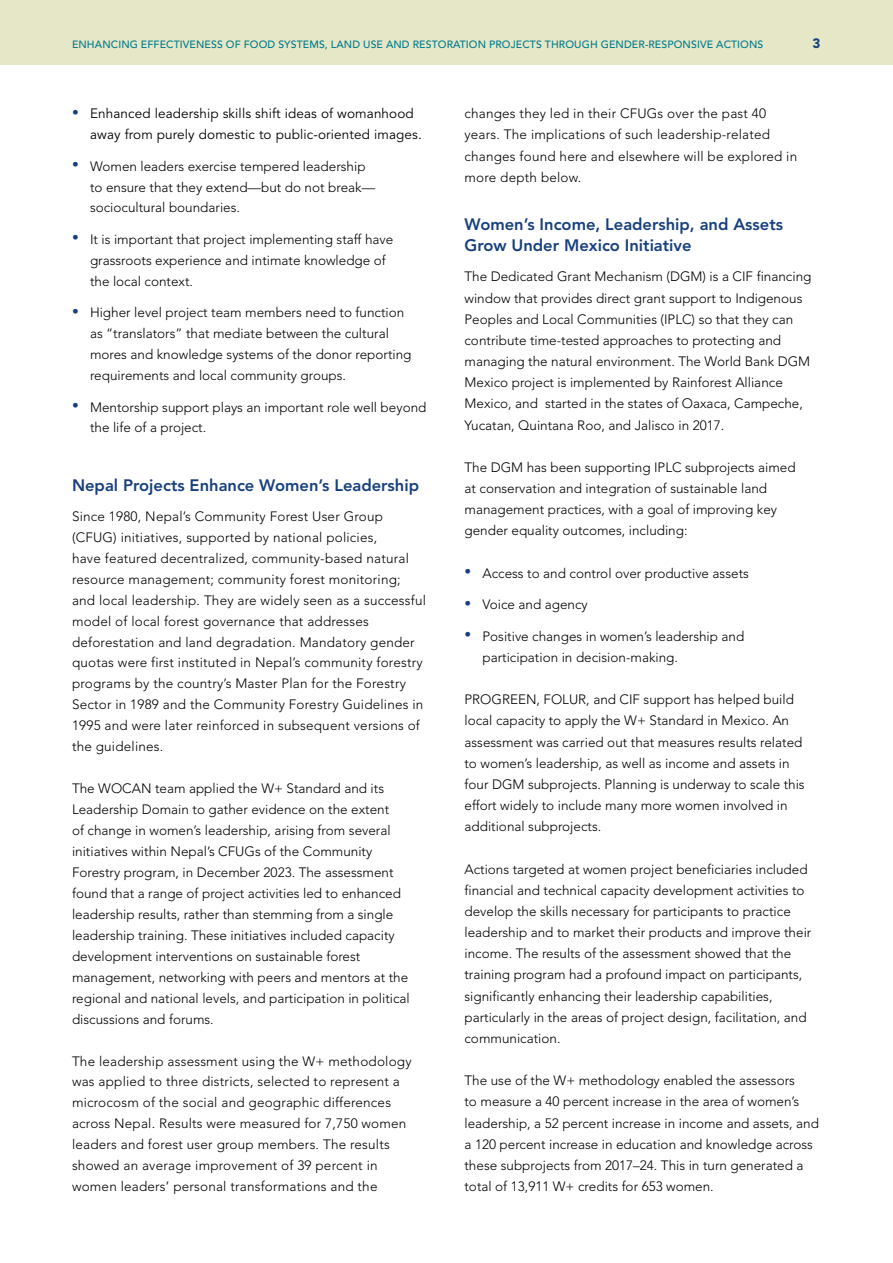
<style>
.page{position:relative;width:893px;height:1263px;background:#fff}
.page>*{position:absolute;margin:0;border:0;box-sizing:border-box;transform-origin:0 0}
.t1{font:800 16.5px/21.1px "Avenir LT Std";color:#17407d}
.t2{font:300 13.5px/21px "Avenir LT Std";color:#000}
.t3{font:13.5px/21px "Avenir LT Std";letter-spacing:.01em;color:#000}
.t4{font:900 13.5px "Avenir LT Std";color:#17407d}
.t5{font:500 10.5px "Avenir LT Std";letter-spacing:.01em;color:#007a8e}
.s1{color:#17407d}
</style>
<div class="page">
<div style="left:0;top:0;width:893px;height:65px;background:#e6e7c6"></div>
<p class="t5" style="left:72px;top:38px;width:693px">ENHANCING EFFECTIVENESS OF FOOD SYSTEMS, LAND USE AND RESTORATION PROJECTS THROUGH GENDER-RESPONSIVE ACTIONS</p>
<p class="t4" style="left:813px;top:35px;width:9px">3</p>
<p class="t3" style="left:90px;top:103px;width:333px;text-indent:-18px"><span class="s1">•</span> Enhanced leadership skills shift ideas of womanhood away from purely domestic to public-oriented images.</p>
<p class="t2" style="left:90px;top:155px;width:287px;text-indent:-18px"><span class="s1">•</span> Women leaders exercise tempered leadership to ensure that they extend—but do not break— sociocultural boundaries.</p>
<p class="t2" style="left:90px;top:229px;width:305px;text-indent:-18px"><span class="s1">•</span> It is important that project implementing staff have grassroots experience and intimate knowledge of the local context.</p>
<p class="t2" style="left:90px;top:302px;width:323px;text-indent:-18px"><span class="s1">•</span> Higher level project team members need to function as “translators” that mediate between the cultural mores and knowledge systems of the donor reporting requirements and local community groups.</p>
<p class="t2" style="left:90px;top:396px;width:338px;text-indent:-18px"><span class="s1">•</span> Mentorship support plays an important role well beyond the life of a project.</p>
<h3 class="t1" style="left:72px;top:475px;width:349px">Nepal Projects Enhance Women’s Leadership</h3>
<p class="t2" style="left:72px;top:506px;width:355px">Since 1980, Nepal’s Community Forest User Group (CFUG) initiatives, supported by national policies,<br>have featured decentralized, community-based natural resource management; community forest monitoring; and local leadership. They are widely seen as a successful model of local forest governance that addresses deforestation and land degradation. Mandatory gender quotas were first instituted in Nepal’s community forestry programs by the country’s Master Plan for the Forestry Sector in 1989 and the Community Forestry Guidelines in 1995 and were later reinforced in subsequent versions of the guidelines.</p>
<p class="t2" style="left:72px;top:778px;width:339px">The WOCAN team applied the W+ Standard and its Leadership Domain to gather evidence on the extent<br>of change in women’s leadership, arising from several initiatives within Nepal’s CFUGs of the Community Forestry program, in December 2023. The assessment found that a range of project activities led to enhanced leadership results, rather than stemming from a single leadership training. These initiatives included capacity development interventions on sustainable forest management, networking with peers and mentors at the regional and national levels, and participation in political discussions and forums.</p>
<p class="t2" style="left:72px;top:1050px;width:341px">The leadership assessment using the W+ methodology was applied to three districts, selected to represent a microcosm of the social and geographic differences across Nepal. Results were measured for 7,750 women leaders and forest user group members. The results showed an average improvement of 39 percent in women leaders’ personal transformations and the</p>
<p class="t2" style="left:464px;top:103px;width:334px">changes they led in their CFUGs over the past 40 years. The implications of such leadership-related changes found here and elsewhere will be explored in more depth below.</p>
<h3 class="t1" style="left:464px;top:214px;width:320px">Women’s Income, Leadership, and Assets<br>Grow Under Mexico Initiative</h3>
<p class="t2" style="left:464px;top:266px;width:348px">The Dedicated Grant Mechanism (DGM) is a CIF financing window that provides direct grant support to Indigenous Peoples and Local Communities (IPLC) so that they can contribute time-tested approaches to protecting and managing the natural environment. The World Bank DGM Mexico project is implemented by Rainforest Alliance Mexico, and started in the states of Oaxaca, Campeche, Yucatan, Quintana Roo, and Jalisco in 2017.</p>
<p class="t2" style="left:464px;top:457px;width:333px">The DGM has been supporting IPLC subprojects aimed at conservation and integration of sustainable land management practices, with a goal of improving key gender equality outcomes, including:</p>
<p class="t2" style="left:464px;top:562px;width:286px"><span class="s1">•</span> Access to and control over productive assets</p>
<p class="t2" style="left:464px;top:594px;width:125px"><span class="s1">•</span> Voice and agency</p>
<p class="t2" style="left:482px;top:626px;width:263px;text-indent:-18px"><span class="s1">•</span> Positive changes in women’s leadership and participation in decision-making.</p>
<p class="t2" style="left:464px;top:689px;width:342px">PROGREEN, FOLUR, and CIF support has helped build local capacity to apply the W+ Standard in Mexico. An assessment was carried out that measures results related to women’s leadership, as well as income and assets in four DGM subprojects. Planning is underway to scale this effort widely to include many more women involved in additional subprojects.</p>
<p class="t2" style="left:464px;top:858px;width:348px">Actions targeted at women project beneficiaries included financial and technical capacity development activities to develop the skills necessary for participants to practice leadership and to market their products and improve their income. The results of the assessment showed that the training program had a profound impact on participants, significantly enhancing their leadership capabilities, particularly in the areas of project design, facilitation, and communication.</p>
<p class="t2" style="left:464px;top:1070px;width:356px">The use of the W+ methodology enabled the assessors<br>to measure a 40 percent increase in the area of women’s leadership, a 52 percent increase in income and assets, and a 120 percent increase in education and knowledge across these subprojects from 2017–24. This in turn generated a total of 13,911 W+ credits for 653 women.</p>
</div>
